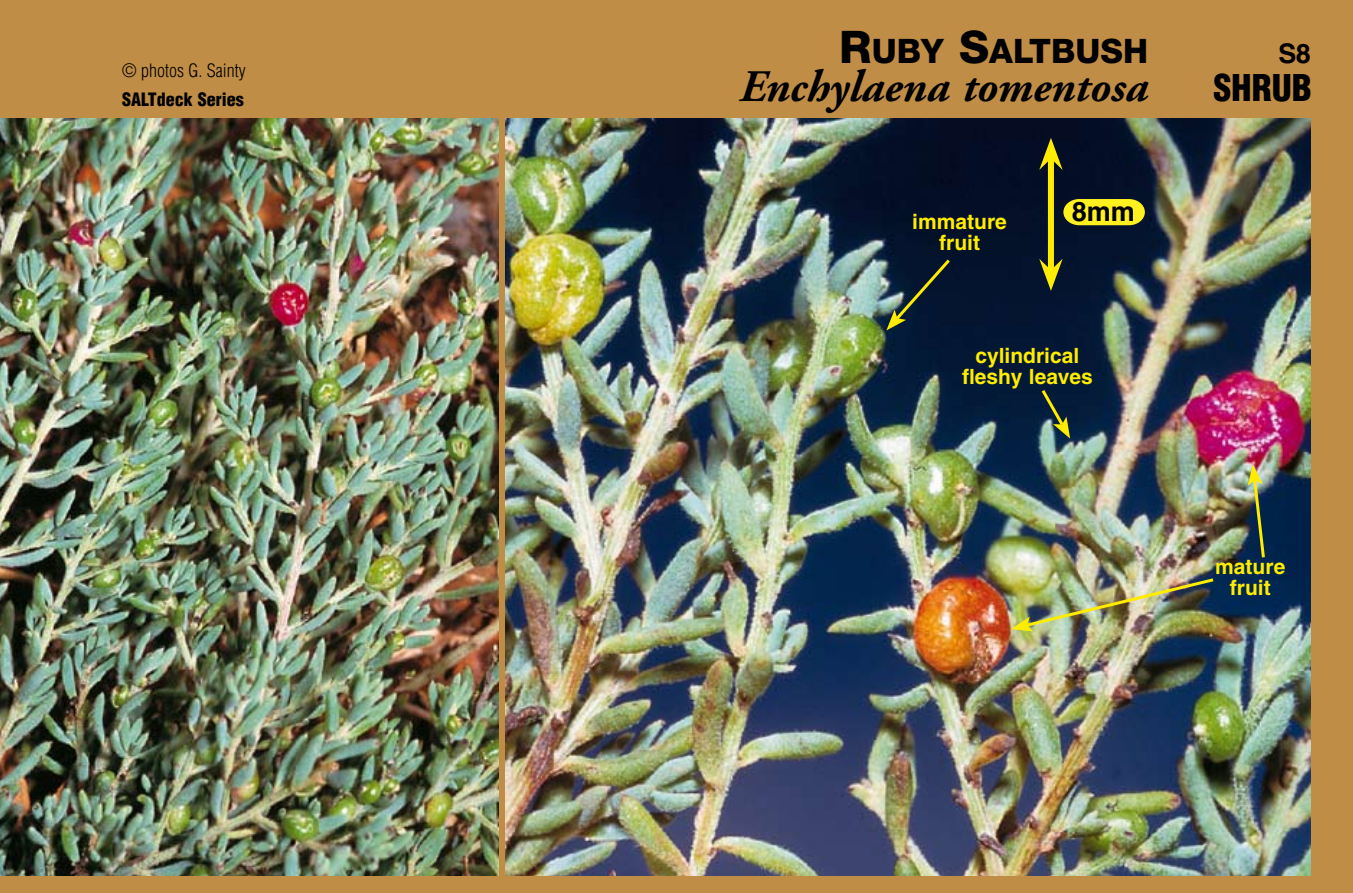
<style>
.page{position:relative;width:1353px;height:893px;background:#fff}
.page>*{position:absolute;margin:0;border:0;box-sizing:border-box;transform-origin:0 0}
.t1{font:italic 700 45px "Adobe Garamond";color:#000}
.t2{font:900 condensed 36px "Helvetica";color:#000}
.t3{font:800 33.6px "Helvetica Neue";color:#000}
.t4{font:700 27px "Helvetica";color:#000}
.t5{font:700 21px/21px "Helvetica";color:#ffec00;text-align:center}
.t6{font:300 condensed 18px "Helvetica";color:#000}
.t7{font:900 condensed 18px "Helvetica";color:#000}
.s1{font-size:45px}
</style>
<div class="page">
<div style="left:0;top:0;width:1352px;height:893px;background:#bf8d45"></div>
<img style="left:0;top:118px;width:498px;height:758px">
<img style="left:505px;top:118px;width:804px;height:758px">
<svg style="left:1038px;top:387px;width:31px;height:52px;background:#3e5345"></svg>
<div style="left:1047px;top:159px;width:6px;height:111px;background:#ffec00"></div>
<svg style="left:1039px;top:259px;width:23px;height:32px"></svg>
<svg style="left:1039px;top:138px;width:23px;height:32px"></svg>
<svg style="left:1063px;top:199px;width:81px;height:26px;background:#eadf1f"></svg>
<svg style="left:886px;top:256px;width:66px;height:74px;background:#1f2f35"></svg>
<img style="left:1247px;top:464px;width:19px;height:97px">
<img style="left:1010px;top:576px;width:206px;height:55px">
<p class="t6" style="left:122px;top:59px;width:125px">© photos G. Sainty</p>
<p class="t7" style="left:122px;top:88px;width:123px">SALTdeck Series</p>
<h3 class="t3" style="left:839px;top:31px;width:310px"><span class="s1">R</span>UBY <span class="s1">S</span>ALTBUSH</h3>
<h1 class="t1" style="left:739px;top:62px;width:410px">Enchylaena tomentosa</h1>
<h2 class="t2" style="left:1213px;top:65px;width:100px">SHRUB</h2>
<p class="t4" style="left:1278px;top:37px;width:34px">S8</p>
<p class="t5" style="left:912px;top:211px;width:96px">immature fruit</p>
<p class="t4" style="left:1071px;top:195px;width:65px">8mm</p>
<p class="t5" style="left:961px;top:344px;width:132px">cylindrical fleshy leaves</p>
<p class="t5" style="left:1215px;top:556px;width:72px">mature fruit</p>
</div>
